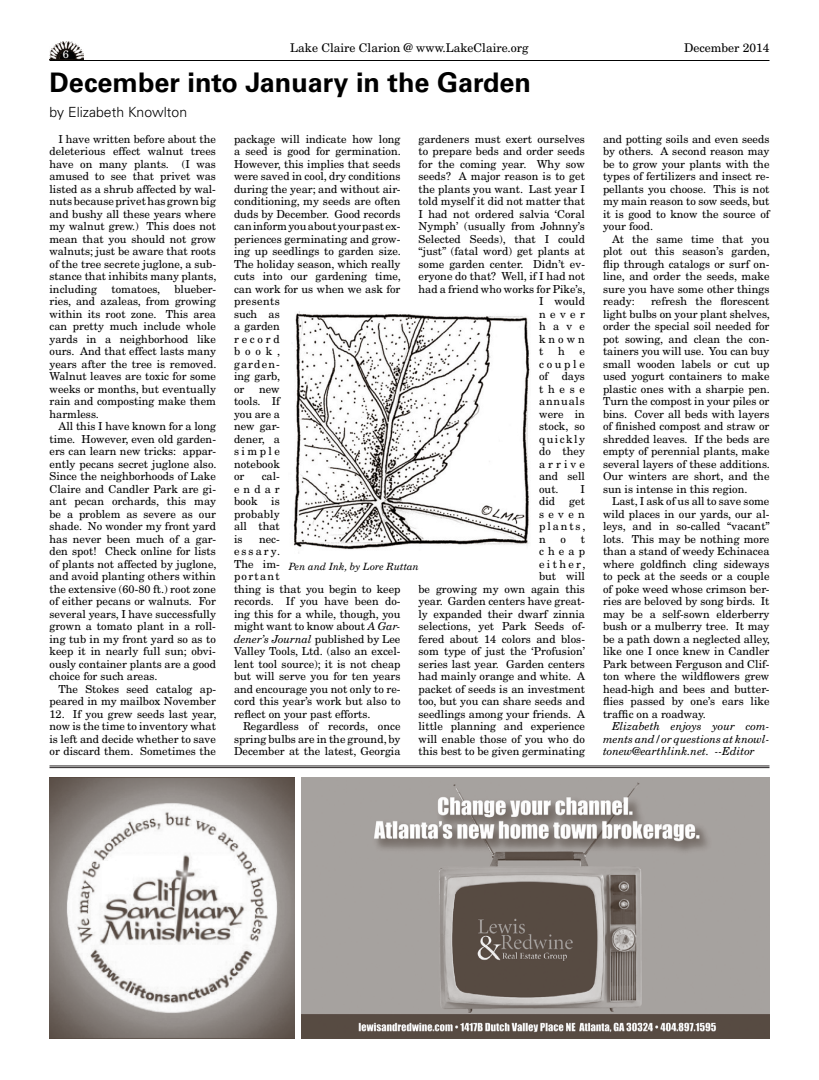
<style>
.page{position:relative;width:819px;height:1080px;background:#fff}
.page>*{position:absolute;margin:0;border:0;box-sizing:border-box;transform-origin:0 0}
.t1{font:700 27px "Univers LT Std";color:#000}
.t2{font:300 14px "Univers LT Std";color:#000}
.t3{font:12px "New Century Schlbk LT Std";color:#000}
.t4{font:11px/12.5px "New Century Schlbk LT Std";color:#000;text-align:justify}
.t5{font:italic 11px/12.5px "New Century Schlbk LT Std";color:#000;text-align:justify}
.t6{font:11px "New Century Schlbk LT Std";color:#fff}
.t7{font:italic 10px "New Century Schlbk LT Std";color:#000}
.s1{font-style:italic}
</style>
<div class="page">
<hr style="left:50px;top:60px;width:720px;height:1px;background:#000">
<img style="left:50px;top:41px;width:33px;height:19px">
<img style="left:293px;top:312px;width:237px;height:241px">
<hr style="left:50px;top:766px;width:720px;height:1px;background:#272324">
<hr style="left:50px;top:767px;width:720px;height:1px;background:#272324">
<img style="left:50px;top:777px;width:245px;height:261px">
<img style="left:302px;top:777px;width:467px;height:261px">
<p class="t3" style="left:290px;top:40px;width:240px">Lake Claire Clarion @ www.LakeClaire.org</p>
<p class="t3" style="left:684px;top:40px;width:87px">December 2014</p>
<p class="t6" style="left:63px;top:47px;width:8px">6</p>
<h1 class="t1" style="left:50px;top:66px;width:483px">December into January in the Garden</h1>
<p class="t2" style="left:50px;top:103px;width:139px">by Elizabeth Knowlton</p>
<p class="t4" style="left:50px;top:132px;width:168px;text-indent:9px">I have written before about the deleterious effect walnut trees have on many plants. (I was amused to see that privet was listed as a shrub affected by wal&shy;nuts because privet has grown big and bushy all these years where my walnut grew.) This does not mean that you should not grow walnuts; just be aware that roots of the tree secrete juglone, a sub&shy;stance that inhibits many plants, including</p>
<p class="t4" style="left:234px;top:132px;width:168px;text-align:left">package will indicate how long a seed is good for germination.<br>However, this implies that seeds were saved in cool, dry conditions during the year; and without air&shy;conditioning, my seeds are often duds by December. Good records can inform you about your past ex&shy;periences germinating and grow&shy;ing up seedlings to garden size.<br>The holiday season, which really cuts into our gardening time, can work for us when we ask for presents<br>such as<br>a garden<br>record<br>book,<br>garden-<br>ing garb,<br>or</p>
<p class="t4" style="left:419px;top:132px;width:168px">gardeners must exert ourselves</p>
<p class="t4" style="left:419px;top:145px;width:168px">to prepare beds and order seeds</p>
<p class="t4" style="left:419px;top:157px;width:168px">for the coming year. Why sow</p>
<p class="t4" style="left:419px;top:170px;width:168px">seeds? A major reason is to get</p>
<p class="t4" style="left:419px;top:182px;width:168px">the plants you want. Last year I</p>
<p class="t4" style="left:419px;top:195px;width:168px">told myself it did not matter that</p>
<p class="t4" style="left:419px;top:207px;width:168px">I had not ordered salvia ‘Coral</p>
<p class="t4" style="left:419px;top:220px;width:168px">Nymph’ (usually from Johnny’s</p>
<p class="t4" style="left:419px;top:232px;width:168px">Selected Seeds), that I could</p>
<p class="t4" style="left:419px;top:245px;width:168px">“just” (fatal word) get plants at</p>
<p class="t4" style="left:419px;top:258px;width:168px">some garden center. Didn’t ev-</p>
<p class="t4" style="left:419px;top:270px;width:168px">eryone do that? Well, if I had not</p>
<p class="t4" style="left:419px;top:283px;width:168px">had a friend who works for Pike’s,</p>
<p class="t4" style="left:539px;top:295px;width:47px">I would</p>
<p class="t4" style="left:539px;top:308px;width:47px">never</p>
<p class="t4" style="left:539px;top:320px;width:47px">have</p>
<p class="t4" style="left:539px;top:333px;width:47px">known</p>
<p class="t4" style="left:539px;top:345px;width:6px">t</p>
<p class="t4" style="left:558px;top:345px;width:8px">h</p>
<p class="t4" style="left:603px;top:132px;width:168px">and potting soils and even seeds by others. A second reason may be to grow your plants with the types of fertilizers and insect re&shy;pellants you choose. This is not my main reason to sow seeds, but it is good to know the source of your food.</p>
<p class="t4" style="left:603px;top:233px;width:168px;text-indent:9px">At the same time that you plot out this season’s garden, flip through catalogs or surf on&shy;line, and order the seeds, make sure you have some other things ready:</p>
<p class="t4" style="left:50px;top:282px;width:168px;text-indent:125px">blueber&shy;ries, and azaleas, from growing within its root zone. This area can pretty much include whole yards in a neighborhood like ours. And that effect lasts many years after the tree is removed.<br>Walnut leaves are toxic for some weeks or months, but eventually rain and composting make them harmless.</p>
<p class="t4" style="left:50px;top:420px;width:168px;text-indent:9px">All this I have known for a long time. However, even old garden&shy;ers can learn new tricks: appar&shy;ently pecans secret juglone also.<br>Since the neighborhoods of Lake Claire and Candler Park are gi&shy;ant pecan orchards, this may be a problem as severe as our shade. No wonder my front yard has never been much of a gar&shy;den spot! Check online for lists of plants not affected by juglone, and avoid planting others within the extensive (60-80 ft.) root zone of either pecans or walnuts. For several years, I have successfully grown a tomato plant in a roll&shy;ing tub in my front yard so as to keep it in nearly full sun; obvi&shy;ously container plants are a good choice for such areas.</p>
<p class="t4" style="left:50px;top:683px;width:168px;text-align:right">The Stokes seed catalog ap&shy;peared in my mailbox November</p>
<p class="t4" style="left:50px;top:708px;width:168px">12. If you grew seeds last year, now is the time to inventory what is left and decide whether to save or discard them. Sometimes the</p>
<p class="t4" style="left:112px;top:282px;width:50px">tomatoes,</p>
<p class="t4" style="left:603px;top:295px;width:168px;text-indent:48px">refresh the florescent light bulbs on your plant shelves, order the special soil needed for pot sowing, and clean the con&shy;tainers you will use. You can buy small wooden labels or cut up used yogurt containers to make plastic ones with a sharpie pen.<br>Turn the compost in your piles or bins. Cover all beds with layers of finished compost and straw or shredded leaves. If the beds are empty of perennial plants, make several layers of these additions.<br>Our winters are short, and the sun is intense in this region.</p>
<p class="t4" style="left:603px;top:495px;width:168px;text-indent:9px">Last, I ask of us all to save some wild places in our yards, our al&shy;leys, and in so-called “vacant” lots. This may be nothing more than a stand of weedy Echinacea where goldfinch cling sideways to peck at the seeds or a couple of poke weed whose crimson ber&shy;ries are beloved by song birds. It may be a self-sown elderberry bush or a mulberry tree. It may be a path down a neglected alley, like one I once knew in Candler Park between Ferguson and Clif&shy;ton where the wildflowers grew head-high and bees and butter&shy;flies passed by one’s ears like traffic on a roadway.</p>
<p class="t5" style="left:603px;top:720px;width:168px;text-indent:9px">Elizabeth enjoys your com&shy;ments and/or questions at knowl&shy;tonew@earthlink.net. --Editor</p>
<p class="t4" style="left:539px;top:345px;width:47px;text-indent:40px">e couple of days these annuals were in stock, so quickly do they arrive and sell out.</p>
<p class="t4" style="left:234px;top:383px;width:47px;text-indent:25px">new tools. If you are a new gar&shy;dener, a simple notebook or</p>
<p class="t4" style="left:234px;top:470px;width:47px;text-indent:28px">cal&shy;endar book is probably all that is</p>
<p class="t4" style="left:581px;top:483px;width:6px">I</p>
<p class="t4" style="left:539px;top:495px;width:18px">did</p>
<p class="t4" style="left:539px;top:495px;width:48px;text-indent:30px">get seven plants, n</p>
<p class="t4" style="left:419px;top:533px;width:168px;text-align:right">t<br>cheap<br>either,<br>but will<br>be growing my own again this year. Garden centers have great&shy;ly expanded their dwarf zinnia selections, yet Park Seeds of&shy;fered about 14 colors and blos&shy;som type of just the ‘Profusion’ series last year. Garden centers had mainly orange and white. A packet of seeds is an investment too, but you can share seeds and seedlings among your friends. A little planning and experience will enable those of you who do this best to be given germinating</p>
<p class="t4" style="left:234px;top:533px;width:168px;text-align:left;text-indent:25px">nec-<br>essary.<br>The im-<br>portant<br>thing is that you begin to keep records. If you have been do&shy;ing this for a while, though, you might want to know about <span class="s1">A Gar&shy;dener’s Journal</span> published by Lee<br>Valley Tools, Ltd. (also an excel&shy;lent tool source); it is not cheap but will serve you for ten years and encourage you not only to re&shy;cord this year’s work but also to reflect on your past efforts.</p>
<p class="t4" style="left:234px;top:720px;width:168px;text-indent:9px">Regardless of records, once spring bulbs are in the ground, by December at the latest, Georgia</p>
<p class="t4" style="left:561px;top:533px;width:7px">o</p>
<p class="t7" style="left:289px;top:561px;width:132px">Pen and Ink, by Lore Ruttan</p>
</div>
